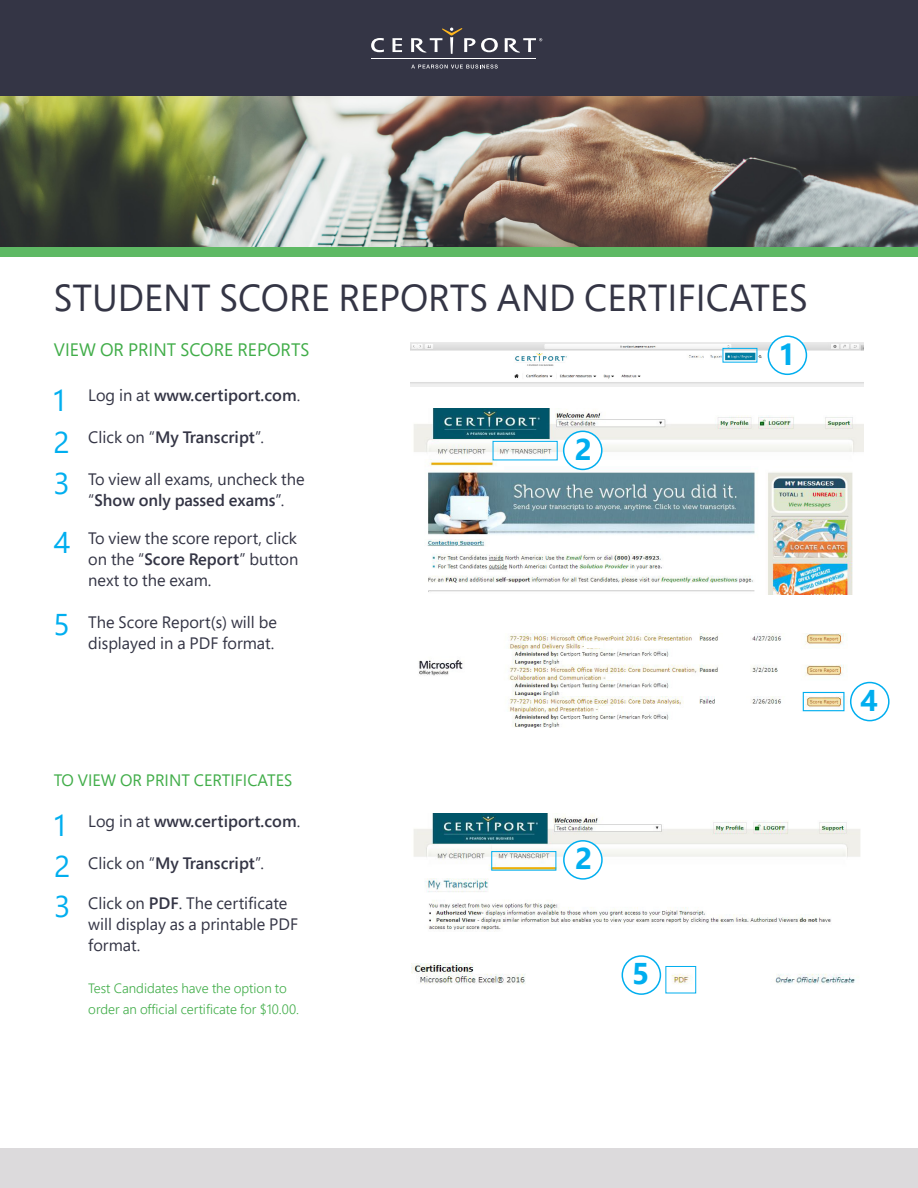
<style>
.page{position:relative;width:918px;height:1188px;background:#fff}
.page>*{position:absolute;margin:0;border:0;box-sizing:border-box;transform-origin:0 0}
.t1{font:37.5px "Segoe Pro";color:#343545}
.t2{font:30px/58.8px "Segoe Pro";color:#00aeef}
.t3{font:700 30px "Segoe Pro";color:#00aeef}
.t4{font:18px "Segoe Pro";color:#41ad49}
.t5{font:16.5px/21px "Segoe Pro";color:#343545}
.t6{font:600 16.5px "Segoe Pro";color:#343545}
.t7{font:16.5px "Segoe Pro";color:#41ad49}
.t8{font:300 13.5px/21px "Segoe Pro";color:#41ad49}
.s1{font-weight:400}
.s2{font-weight:600}
.s3{font-size:30px;color:#00aeef}
</style>
<div class="page">
<div style="left:0;top:0;width:918px;height:257px;background:#5eb964"></div>
<img style="left:0;top:95px;width:918px;height:152px">
<div style="left:0;top:0;width:918px;height:95px;background:#343545"></div>
<svg style="left:371px;top:38px;width:13px;height:14px"></svg>
<svg style="left:393px;top:38px;width:9px;height:14px"></svg>
<svg style="left:481px;top:38px;width:17px;height:14px"></svg>
<svg style="left:411px;top:28px;width:64px;height:26px"></svg>
<svg style="left:505px;top:38px;width:37px;height:15px"></svg>
<svg style="left:411px;top:65px;width:87px;height:4px"></svg>
<hr style="left:371px;top:59px;width:165px;height:1px;background:#fff">
<div style="left:0;top:1148px;width:918px;height:40px;background:#dcdadc"></div>
<img style="left:410px;top:343px;width:454px;height:44px">
<div style="left:723px;top:348px;width:34px;height:15px;border:1px solid #00aeef"></div>
<div style="left:768px;top:336px;width:38px;height:38px;background:#fff;border-radius:50%"></div>
<div style="left:768px;top:335px;width:39px;height:40px;border:2px solid #00aeef;border-radius:50%"></div>
<img style="left:414px;top:409px;width:449px;height:186px">
<div style="left:493px;top:441px;width:65px;height:19px;border:1px solid #00aeef"></div>
<div style="left:564px;top:431px;width:38px;height:38px;background:#fff;border-radius:50%"></div>
<div style="left:563px;top:431px;width:40px;height:39px;border:2px solid #00aeef;border-radius:50%"></div>
<img style="left:413px;top:814px;width:447px;height:117px">
<div style="left:491px;top:851px;width:65px;height:20px;border:1px solid #00aeef"></div>
<div style="left:564px;top:841px;width:38px;height:38px;background:#fff;border-radius:50%"></div>
<div style="left:563px;top:840px;width:40px;height:40px;border:2px solid #00aeef;border-radius:50%"></div>
<img style="left:411px;top:964px;width:445px;height:23px">
<div style="left:622px;top:956px;width:38px;height:38px;background:#fff;border-radius:50%"></div>
<div style="left:622px;top:955px;width:39px;height:40px;border:2px solid #00aeef;border-radius:50%"></div>
<div style="left:666px;top:966px;width:30px;height:27px;border:1px solid #00aeef"></div>
<img style="left:419px;top:634px;width:442px;height:94px">
<div style="left:851px;top:683px;width:38px;height:38px;background:#fff;border-radius:50%"></div>
<div style="left:850px;top:682px;width:40px;height:39px;border:2px solid #00aeef;border-radius:50%"></div>
<div style="left:803px;top:692px;width:41px;height:19px;border:1px solid #00aeef"></div>
<div style="left:584px;top:642px;width:19px;height:6px;background:#fff"></div>
<div style="left:606px;top:674px;width:18px;height:6px;background:#fff"></div>
<div style="left:599px;top:707px;width:19px;height:5px;background:#fff"></div>
<h1 class="t1" style="left:54px;top:272px;width:755px">STUDENT SCORE REPORTS AND CERTIFICATES</h1>
<p class="t4" style="left:54px;top:337px;width:257px">VIEW OR PRINT SCORE REPORTS</p>
<p class="t6" style="left:88px;top:384px;width:214px"><span class="s1">Log in at</span> www.certiport.com<span class="s1">.</span></p>
<p class="t6" style="left:88px;top:426px;width:177px"><span class="s1">Click on “</span>My Transcript<span class="s1">”.</span></p>
<p class="t5" style="left:88px;top:468px;width:218px">To view all exams, uncheck the “<span class="s2">Show only passed exams</span>”.</p>
<h2 class="t3" style="left:780px;top:333px;width:15px">1</h2>
<h2 class="t2" style="left:54px;top:370px;width:13px">1</h2>
<h2 class="t2" style="left:54px;top:412px;width:18px">2</h2>
<h2 class="t3" style="left:575px;top:428px;width:19px">2</h2>
<h2 class="t2" style="left:54px;top:454px;width:18px">3<br>4</h2>
<p class="t5" style="left:88px;top:527px;width:212px;text-align:justify">To view the score report, click on the “<span class="s2">Score Report</span>” button next to the exam.</p>
<p class="t5" style="left:88px;top:611px;width:190px">The Score Report(s) will be displayed in a PDF format.</p>
<h2 class="t2" style="left:54px;top:594px;width:18px">5</h2>
<p class="t7" style="left:54px;top:769px;width:240px">TO VIEW OR PRINT CERTIFICATES</p>
<h2 class="t2" style="left:54px;top:796px;width:13px">1</h2>
<h2 class="t2" style="left:54px;top:837px;width:18px">2</h2>
<p class="t6" style="left:88px;top:810px;width:214px"><span class="s1">Log in at</span> www.certiport.com<span class="s1">.</span></p>
<p class="t6" style="left:88px;top:852px;width:177px"><span class="s1">Click on “</span>My Transcript<span class="s1">”.</span></p>
<p class="t5" style="left:88px;top:893px;width:211px;text-indent:-34px"><span class="s3">3</span> Click on <span class="s2">PDF</span>. The certificate will display as a printable PDF format.</p>
<p class="t8" style="left:88px;top:978px;width:212px">Test Candidates have the option to order an official certificate for $10.00.</p>
<h2 class="t3" style="left:575px;top:837px;width:19px">2</h2>
<h2 class="t3" style="left:632px;top:952px;width:19px">5</h2>
<h2 class="t3" style="left:860px;top:679px;width:19px">4</h2>
</div>
